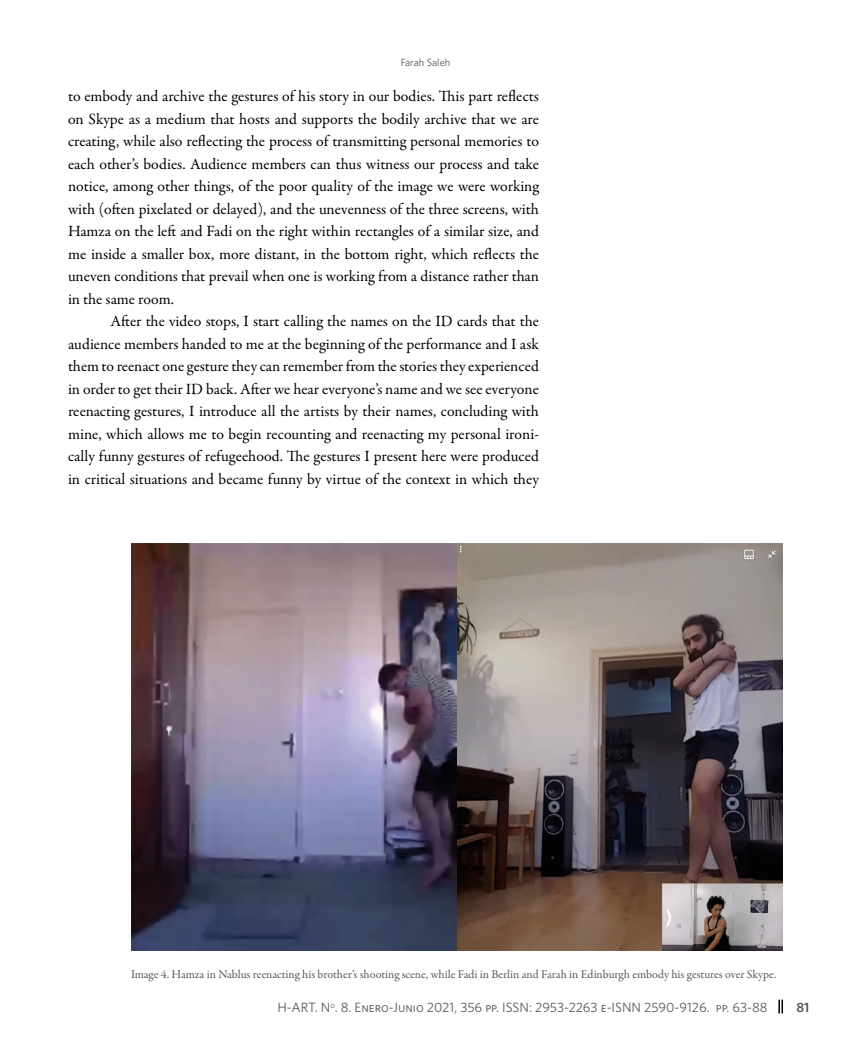
<style>
.page{position:relative;width:851px;height:1063px;background:#fff}
.page>*{position:absolute;margin:0;border:0;box-sizing:border-box;transform-origin:0 0}
.t1{font:15.75px/22.5px "Garamond Premr Pro";letter-spacing:-.005em;color:#000;text-align:justify}
.t2{font:13.5px "Whitney";color:#575756}
.t3{font:600 13.5px "Whitney";color:#575756}
.t4{font:12px "Garamond Premr Pro";color:#575756}
.t5{font:10.5px "Whitney";color:#575756}
</style>
<div class="page">
<svg style="left:778px;top:1000px;width:4px;height:13px"></svg>
<img style="left:131px;top:544px;width:651px;height:407px">
<p class="t5" style="left:400px;top:55px;width:51px">Farah Saleh</p>
<p class="t1" style="left:68px;top:85px;width:472px">to embody and archive the gestures of his story in our bodies. This part reflects on Skype as a medium that hosts and supports the bodily archive that we are creating, while also reflecting the process of transmitting personal memories to each other’s bodies. Audience members can thus witness our process and take notice, among other things, of the poor quality of the image we were working with (often pixelated or delayed), and the unevenness of the three screens, with Hamza on the left and Fadi on the right within rectangles of a similar size, and me inside a smaller box, more distant, in the bottom right, which reflects the uneven conditions that prevail when one is working from a distance rather than in the same room.</p>
<p class="t1" style="left:68px;top:310px;width:472px;text-indent:43px">After the video stops, I start calling the names on the ID cards that the audience members handed to me at the beginning of the performance and I ask them to reenact one gesture they can remember from the stories they experienced in order to get their ID back. After we hear everyone’s name and we see everyone reenacting gestures, I introduce all the artists by their names, concluding with mine, which allows me to begin recounting and reenacting my personal ironi&shy;cally funny gestures of refugeehood. The gestures I present here were produced in critical situations and became funny by virtue of the context in which they</p>
<p class="t4" style="left:131px;top:967px;width:646px">Image 4. Hamza in Nablus reenacting his brother’s shooting scene, while Fadi in Berlin and Farah in Edinburgh embody his gestures over Skype.</p>
<p class="t2" style="left:277px;top:999px;width:491px">H-ART. N<sup>o</sup>. 8. Enero-Junio 2021, 356 pp. ISSN: 2953-2263 e-ISNN 2590-9126. pp. 63-88</p>
<p class="t3" style="left:796px;top:998px;width:14px">81</p>
</div>
